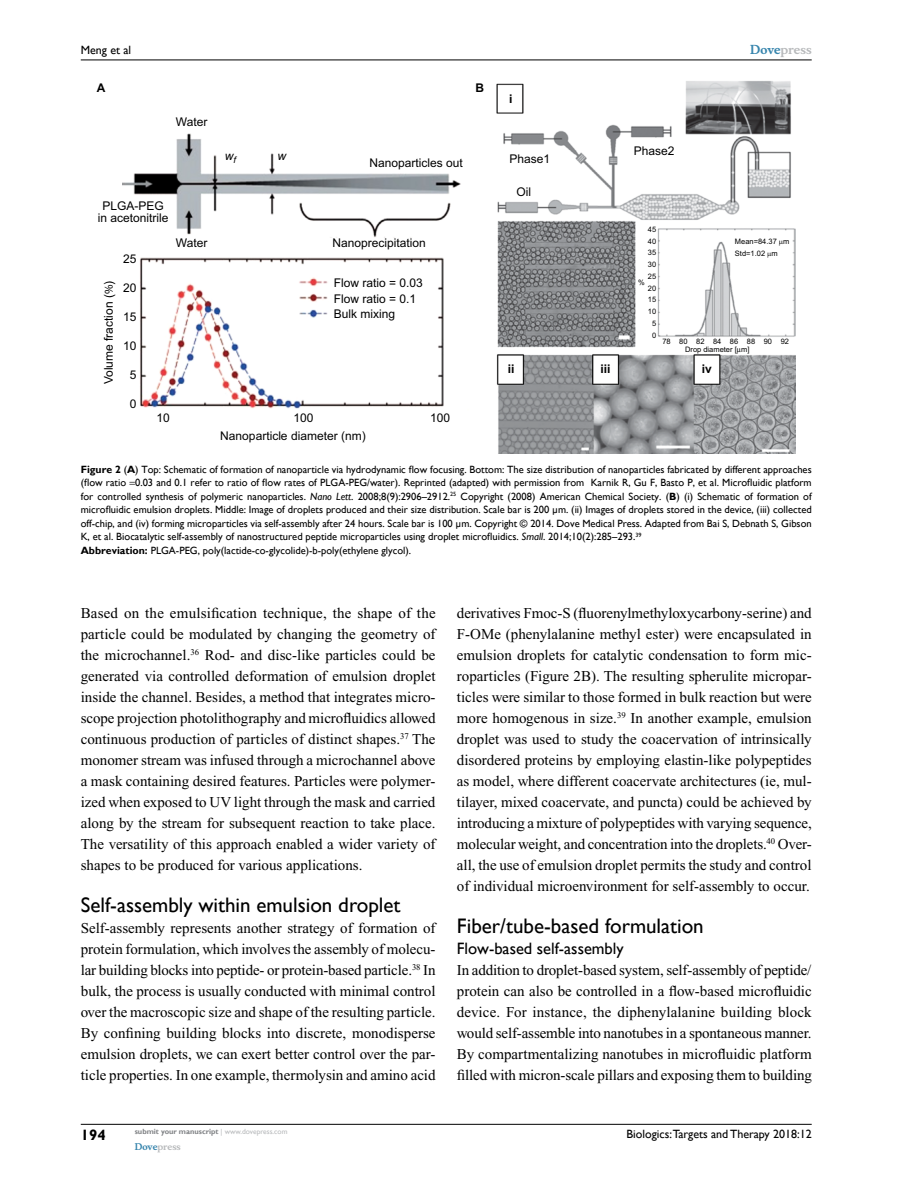
<style>
.page{position:relative;width:918px;height:1188px;background:#fff}
.page>*{position:absolute;margin:0;border:0;box-sizing:border-box;transform-origin:0 0}
.t1{font:21px "Gill Sans";color:#000}
.t2{font:16.5px "Gill Sans";color:#000}
.t3{font:15px/21px "Times New Roman";color:#000;text-align:justify}
.t4{font:700 15px "Gill Sans";color:#000}
.t5{font:12px/15.3px "Arial";color:#000}
.t6{font:12px "Gill Sans";color:#000}
.t7{font:700 12px "Arial";color:#000}
.t8{font:700 12px "Musee";color:#b8babc}
.t9{font:italic 12px "Arial";color:#000}
.t10{font:10.5px/13.5px "Gill Sans";color:#000}
.t11{font:700 9px "Musee";color:#b8babc}
.t12{font:7.5px/11.7px "Arial";color:#000}
.t13{font:700 7.5px "Gill Sans";color:#808285}
.s1{font-family:"Myriad Pro"}
.s2{color:#3785ad}
.s3{font-weight:700}
.s4{font-style:italic}
.s5{font-weight:400;color:#b8babc}
</style>
<div class="page">
<hr style="left:81px;top:1124px;width:731px;height:1px;background:#000">
<hr style="left:81px;top:60px;width:731px;height:1px;background:#000">
<img style="left:122px;top:81px;width:674px;height:373px">
<svg style="left:779px;top:240px;width:4px;height:5px"></svg>
<svg style="left:768px;top:252px;width:3px;height:5px"></svg>
<svg style="left:737px;top:348px;width:4px;height:5px"></svg>
<p class="t6" style="left:81px;top:43px;width:52px">Meng et al</p>
<p class="t7" style="left:97px;top:79px;width:10px">A</p>
<p class="t7" style="left:475px;top:79px;width:10px">B</p>
<p class="t5" style="left:176px;top:115px;width:33px">Water</p>
<p class="t5" style="left:98px;top:201px;width:72px;line-height:12px;text-align:center">PLGA-PEG in acetonitrile</p>
<p class="t5" style="left:102px;top:384px;width:105px;rotate:-90deg">Volume fraction (<span class="s1">%</span>)</p>
<p class="t5" style="left:123px;top:253px;width:15px">25</p>
<p class="t5" style="left:123px;top:282px;width:15px">20</p>
<p class="t5" style="left:123px;top:311px;width:15px">15</p>
<p class="t5" style="left:123px;top:340px;width:15px">10</p>
<p class="t5" style="left:130px;top:369px;width:8px">5</p>
<p class="t5" style="left:130px;top:398px;width:8px">0</p>
<p class="t5" style="left:176px;top:237px;width:33px">Water</p>
<p class="t9" style="left:225px;top:148px;width:13px">w<sub>f</sub></p>
<p class="t9" style="left:277px;top:148px;width:10px">w</p>
<p class="t5" style="left:156px;top:411px;width:15px">10</p>
<p class="t5" style="left:294px;top:411px;width:22px">100</p>
<p class="t5" style="left:369px;top:156px;width:95px">Nanoparticles out</p>
<p class="t5" style="left:332px;top:237px;width:95px">Nanoprecipitation</p>
<p class="t5" style="left:334px;top:276px;width:91px">Flow ratio = 0.03<br>Flow ratio = 0.1<br>Bulk mixing</p>
<p class="t5" style="left:430px;top:411px;width:22px">100</p>
<p class="t5" style="left:220px;top:429px;width:147px">Nanoparticle diameter (nm)</p>
<p class="t7" style="left:509px;top:91px;width:5px">i</p>
<p class="t5" style="left:510px;top:152px;width:42px">Phase1</p>
<p class="t5" style="left:517px;top:186px;width:16px">Oil</p>
<p class="t5" style="left:634px;top:144px;width:42px">Phase2</p>
<p class="t8" style="left:750px;top:43px;width:63px"><span class="s2">Dove</span>press</p>
<p class="t12" style="left:648px;top:224px;width:10px;text-align:justify">45<br>40<br>35<br>30<br>25<br>20</p>
<p class="t12" style="left:735px;top:236px;width:56px">Mean=84.37 m<br>Std=1.02 m</p>
<p class="t12" style="left:638px;top:277px;width:8px">%</p>
<p class="t12" style="left:648px;top:295px;width:10px">15<br>10</p>
<p class="t12" style="left:652px;top:330px;width:6px">0</p>
<p class="t12" style="left:652px;top:318px;width:6px">5</p>
<p class="t12" style="left:685px;top:338px;width:66px;line-height:7.8px;text-indent:-23px">78 80 82 84<br>Drop diameter [ m]</p>
<p class="t12" style="left:730px;top:336px;width:61px">86 88 90 92</p>
<p class="t7" style="left:508px;top:360px;width:8px">ii</p>
<p class="t7" style="left:601px;top:360px;width:12px">iii</p>
<p class="t7" style="left:702px;top:360px;width:12px">iv</p>
<p class="t10" style="left:81px;top:463px;width:732px"><span class="s3">Figure 2</span> (<span class="s3">A</span>) Top: Schematic of formation of nanoparticle via hydrodynamic flow focusing. Bottom: The size distribution of nanoparticles fabricated by different approaches (flow ratio 0.03 and 0.1 refer to ratio of flow rates of PLGA-PEG/water). Reprinted (adapted) with permission from Karnik R, Gu F, Basto P, et al. Microfluidic platform for controlled synthesis of polymeric nanoparticles. <span class="s4">Nano Lett</span>. 2008;8(9):2906–2912.<sup>25</sup> Copyright (2008) American Chemical Society. (<span class="s3">B</span>) (i) Schematic of formation of microfluidic emulsion droplets. Middle: Image of droplets produced and their size distribution. Scale bar is 200 µm. (ii) Images of droplets stored in the device, (iii) collected off-chip, and (iv) forming microparticles via self-assembly after 24 hours. Scale bar is 100 µm. Copyright © 2014. Dove Medical Press. Adapted from Bai S, Debnath S, Gibson K, et al. Biocatalytic self-assembly of nanostructured peptide microparticles using droplet microfluidics. <span class="s4">Small</span>. 2014;10(2):285–293.<sup>39<br></sup><span class="s3">Abbreviation:</span> PLGA-PEG, poly(lactide-co-glycolide)-b-poly(ethylene glycol).</p>
<p class="t3" style="left:81px;top:602px;width:356px">Based on the emulsification technique, the shape of the particle could be modulated by changing the geometry of the microchannel.<sup>36</sup> Rod- and disc-like particles could be generated via controlled deformation of emulsion droplet inside the channel. Besides, a method that integrates micro&shy;scope projection photolithography and microfluidics allowed continuous production of particles of distinct shapes.<sup>37</sup> The monomer stream was infused through a microchannel above a mask containing desired features. Particles were polymer&shy;ized when exposed to UV light through the mask and carried along by the stream for subsequent reaction to take place.<br>The versatility of this approach enabled a wider variety of shapes to be produced for various applications.</p>
<h1 class="t1" style="left:81px;top:892px;width:321px">Self-assembly within emulsion droplet</h1>
<p class="t3" style="left:81px;top:917px;width:356px">Self-assembly represents another strategy of formation of protein formulation, which involves the assembly of molecu&shy;lar building blocks into peptide- or protein-based particle.<sup>38</sup> In bulk, the process is usually conducted with minimal control over the macroscopic size and shape of the resulting particle.<br>By confining building blocks into discrete, monodisperse emulsion droplets, we can exert better control over the par&shy;ticle properties. In one example, thermolysin and amino acid</p>
<p class="t3" style="left:457px;top:602px;width:356px">derivatives Fmoc-S (fluorenylmethyloxycarbony-serine) and F-OMe (phenylalanine methyl ester) were encapsulated in emulsion droplets for catalytic condensation to form mic&shy;roparticles (Figure 2B). The resulting spherulite micropar&shy;ticles were similar to those formed in bulk reaction but were more homogenous in size.<sup>39</sup> In another example, emulsion droplet was used to study the coacervation of intrinsically disordered proteins by employing elastin-like polypeptides as model, where different coacervate architectures (ie, mul&shy;tilayer, mixed coacervate, and puncta) could be achieved by introducing a mixture of polypeptides with varying sequence, molecular weight, and concentration into the droplets.<sup>40</sup> Over&shy;all, the use of emulsion droplet permits the study and control of individual microenvironment for self-assembly to occur.</p>
<h1 class="t1" style="left:457px;top:913px;width:248px">Fiber/tube-based formulation</h1>
<p class="t2" style="left:457px;top:938px;width:168px">Flow-based self-assembly</p>
<p class="t3" style="left:457px;top:959px;width:357px">In addition to droplet-based system, self-assembly of peptide/ protein can also be controlled in a flow-based microfluidic device. For instance, the diphenylalanine building block would self-assemble into nanotubes in a spontaneous manner.<br>By compartmentalizing nanotubes in microfluidic platform filled with micron-scale pillars and exposing them to building</p>
<p class="t4" style="left:81px;top:1126px;width:26px">194</p>
<p class="t13" style="left:135px;top:1127px;width:154px">submit your manuscript <span class="s5">| www.dovepress.com</span></p>
<p class="t11" style="left:135px;top:1141px;width:48px"><span class="s2">Dove</span>press</p>
<p class="t6" style="left:627px;top:1127px;width:187px">Biologics:Targets and Therapy 2018:12</p>
</div>
